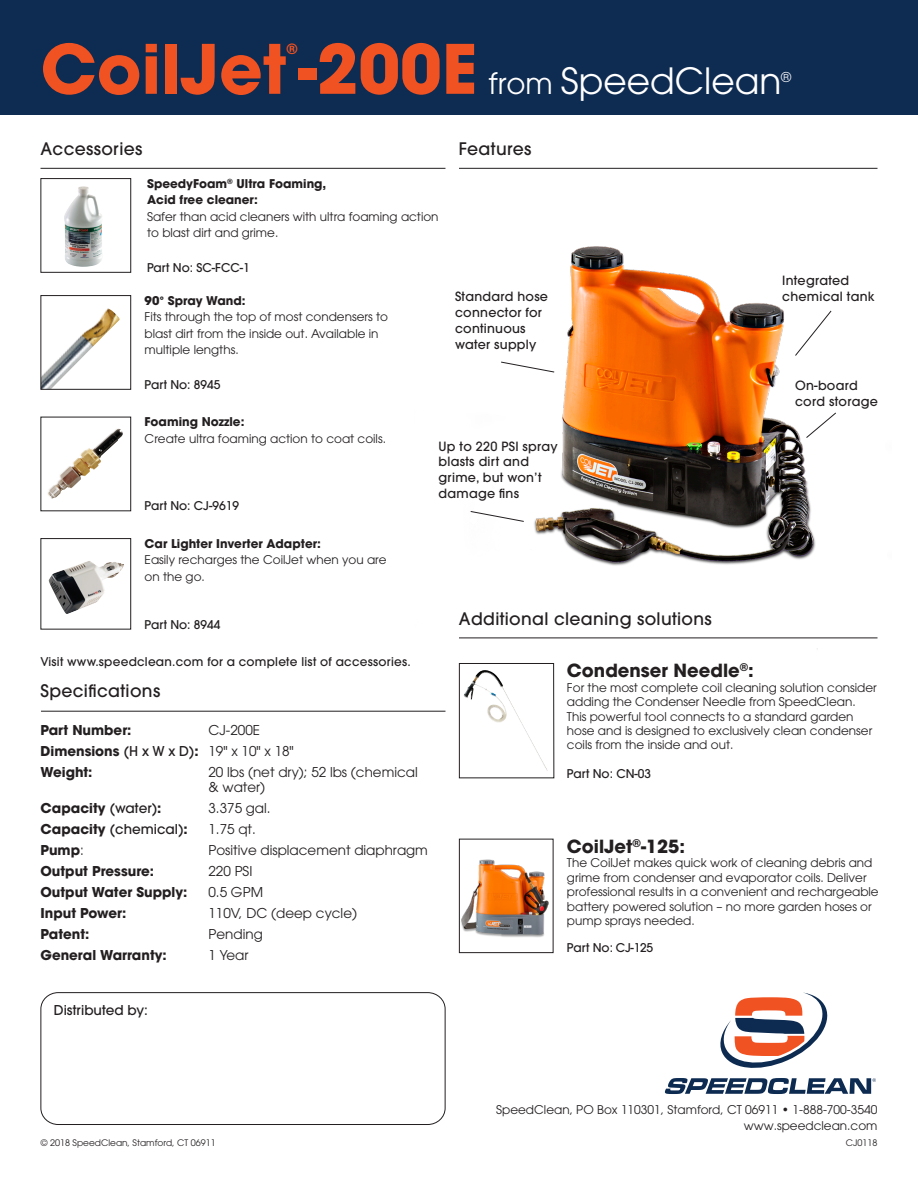
<style>
.page{position:relative;width:918px;height:1188px;background:#fff}
.page>*{position:absolute;margin:0;border:0;box-sizing:border-box;transform-origin:0 0}
.t1{font:700 67.5px "Avant Garde";color:#f15222}
.t2{font:36px "Avant Garde";color:#fff}
.t3{font:700 18px "Avant Garde";color:#231f20}
.t4{font:500 17.1px "Avant Garde";letter-spacing:.02em;color:#231f20}
.t5{font:700 13.95px "Avant Garde";color:#f15222}
.t6{font:700 13.5px "Avant Garde";color:#231f20}
.t7{font:13.5px/15px "Avant Garde";color:#231f20}
.t8{font:500 13.5px "Avant Garde";color:#231f20}
.t9{font:13.5px "Avant Garde";color:#fff}
.t10{font:500 12.6px/15.8px "Avant Garde";letter-spacing:.02em;color:#231f20}
.t11{font:12px/14.4px "Avant Garde";color:#231f20}
.t12{font:700 12px "Avant Garde";color:#231f20}
.t13{font:500 12px "Avant Garde";color:#231f20}
.t14{font:500 12px "Avant Garde";letter-spacing:.02em;color:#231f20}
.t15{font:500 12px "Avant Garde";letter-spacing:-.02em;color:#231f20}
.t16{font:9px "Avant Garde";color:#231f20}
.s1{font-size:29.1px}
.s2{font-weight:500}
.s3{font-weight:400}
.s4{font-weight:700}
</style>
<div class="page">
<img style="left:415px;top:246px;width:463px;height:465px">
<div style="left:0;top:0;width:918px;height:115px;background:#0e2b51"></div>
<hr style="left:41px;top:711px;width:404px;height:1px;background:#231f20">
<hr style="left:40px;top:168px;width:405px;height:1px;background:#231f20">
<hr style="left:459px;top:638px;width:419px;height:1px;background:#231f20">
<img style="left:48px;top:428px;width:75px;height:71px">
<img style="left:48px;top:561px;width:76px;height:53px">
<div style="left:40px;top:538px;width:91px;height:92px;border:1px solid #231f20"></div>
<img style="left:461px;top:859px;width:88px;height:79px">
<div style="left:459px;top:839px;width:94px;height:114px;border:1px solid #231f20"></div>
<hr style="left:459px;top:168px;width:419px;height:1px;background:#231f20">
<svg style="left:806px;top:412px;width:31px;height:26px"></svg>
<svg style="left:470px;top:511px;width:54px;height:11px"></svg>
<svg style="left:500px;top:361px;width:55px;height:12px"></svg>
<svg style="left:795px;top:310px;width:37px;height:46px"></svg>
<img style="left:42px;top:308px;width:78px;height:80px">
<div style="left:40px;top:295px;width:91px;height:95px;border:1px solid #231f20"></div>
<div style="left:40px;top:992px;width:406px;height:133px;border:1px solid #231f20;border-radius:17px"></div>
<div style="left:40px;top:178px;width:91px;height:95px;border:1px solid #231f20"></div>
<img style="left:64px;top:186px;width:38px;height:81px">
<img style="left:463px;top:670px;width:45px;height:53px">
<div style="left:459px;top:663px;width:95px;height:115px;border:1px solid #231f20"></div>
<svg style="left:665px;top:992px;width:211px;height:102px"></svg>
<p class="t1" style="left:40px;top:25px;width:438px">CoilJet -200E</p>
<p class="t5" style="left:287px;top:40px;width:13px">®</p>
<p class="t2" style="left:489px;top:59px;width:294px"><span class="s1">from</span> SpeedClean</p>
<p class="t9" style="left:781px;top:69px;width:12px">®</p>
<p class="t4" style="left:40px;top:139px;width:104px">Accessories</p>
<p class="t12" style="left:147px;top:175px;width:181px">SpeedyFoam<sup>®</sup> Ultra Foaming,</p>
<p class="t12" style="left:147px;top:192px;width:112px">Acid free cleaner:</p>
<p class="t11" style="left:147px;top:208px;width:293px;line-height:16.5px">Safer than acid cleaners with ultra foaming action to blast dirt and grime.</p>
<p class="t13" style="left:147px;top:260px;width:104px">Part No: SC-FCC-1</p>
<p class="t4" style="left:459px;top:139px;width:74px">Features</p>
<p class="t12" style="left:145px;top:292px;width:103px">90° Spray Wand:</p>
<p class="t11" style="left:145px;top:309px;width:245px;line-height:16.5px">Fits through the top of most condensers to blast dirt from the inside out. Available in multiple lengths.</p>
<p class="t13" style="left:145px;top:377px;width:77px">Part No: 8945</p>
<p class="t12" style="left:145px;top:414px;width:101px">Foaming Nozzle:</p>
<p class="t11" style="left:145px;top:431px;width:243px">Create ultra foaming action to coat coils.</p>
<p class="t13" style="left:145px;top:499px;width:96px">Part No: CJ-9619</p>
<p class="t12" style="left:145px;top:535px;width:178px">Car Lighter Inverter Adapter:</p>
<p class="t11" style="left:145px;top:552px;width:244px;line-height:16.5px">Easily recharges the CoilJet when you are on the go.</p>
<p class="t13" style="left:145px;top:617px;width:77px">Part No: 8944</p>
<p class="t10" style="left:455px;top:289px;width:95px">Standard hose connector for continuous water supply</p>
<p class="t10" style="left:439px;top:438px;width:121px">Up to 220 PSI spray blasts dirt and grime, but won’t damage fins</p>
<p class="t4" style="left:459px;top:608px;width:254px">Additional cleaning solutions</p>
<p class="t10" style="left:782px;top:273px;width:94px">Integrated chemical tank</p>
<p class="t10" style="left:795px;top:378px;width:84px">On-board cord storage</p>
<p class="t14" style="left:40px;top:654px;width:372px">Visit www.speedclean.com for a complete list of accessories.</p>
<p class="t4" style="left:40px;top:681px;width:121px">Specifications</p>
<p class="t6" style="left:40px;top:722px;width:93px">Part Number:</p>
<p class="t7" style="left:208px;top:723px;width:53px">CJ-200E</p>
<p class="t6" style="left:40px;top:743px;width:255px">Dimensions <span class="s2">(H x W x D)</span>: <span class="s3">19" x 10" x 18"</span></p>
<p class="t6" style="left:40px;top:764px;width:54px">Weight:</p>
<p class="t7" style="left:208px;top:765px;width:211px">20 lbs (net dry); 52 lbs (chemical &amp; water)</p>
<p class="t6" style="left:40px;top:800px;width:122px">Capacity <span class="s2">(water)</span>:</p>
<p class="t7" style="left:208px;top:801px;width:64px">3.375 gal.</p>
<p class="t8" style="left:40px;top:821px;width:149px"><span class="s4">Capacity</span> (chemical)<span class="s4">:</span></p>
<p class="t7" style="left:208px;top:822px;width:49px">1.75 qt.</p>
<p class="t6" style="left:40px;top:842px;width:45px">Pump<span class="s3">:</span></p>
<p class="t7" style="left:208px;top:843px;width:221px">Positive displacement diaphragm</p>
<p class="t6" style="left:40px;top:863px;width:115px">Output Pressure:</p>
<p class="t7" style="left:208px;top:864px;width:45px">220 PSI</p>
<p class="t6" style="left:40px;top:884px;width:148px">Output Water Supply:</p>
<p class="t7" style="left:208px;top:885px;width:56px">0.5 GPM</p>
<p class="t6" style="left:40px;top:905px;width:87px">Input Power:</p>
<p class="t7" style="left:208px;top:906px;width:150px">110V, DC (deep cycle)</p>
<p class="t6" style="left:40px;top:926px;width:50px">Patent:</p>
<p class="t7" style="left:208px;top:927px;width:56px">Pending</p>
<p class="t6" style="left:40px;top:947px;width:128px">General Warranty:</p>
<p class="t7" style="left:208px;top:948px;width:42px">1 Year</p>
<p class="t8" style="left:54px;top:1001px;width:96px">Distributed by:</p>
<p class="t3" style="left:567px;top:659px;width:188px">Condenser Needle<sup>®</sup>:</p>
<p class="t11" style="left:567px;top:680px;width:311px">For the most complete coil cleaning solution consider adding the Condenser Needle from SpeedClean.<br>This powerful tool connects to a standard garden hose and is designed to exclusively clean condenser coils from the inside and out.</p>
<p class="t13" style="left:567px;top:766px;width:86px">Part No: CN-03</p>
<p class="t3" style="left:567px;top:835px;width:120px">CoilJet<sup>®</sup>-125:</p>
<p class="t11" style="left:567px;top:856px;width:313px">The CoilJet makes quick work of cleaning debris and grime from condenser and evaporator coils. Deliver professional results in a convenient and rechargeable battery powered solution – no more garden hoses or pump sprays needed.</p>
<p class="t15" style="left:567px;top:940px;width:88px">Part No: CJ-125</p>
<p class="t11" style="left:496px;top:1102px;width:383px">SpeedClean, PO Box 110301, Stamford, CT 06911 • 1-888-700-3540</p>
<p class="t11" style="left:744px;top:1119px;width:135px">www.speedclean.com</p>
<p class="t16" style="left:41px;top:1137px;width:176px">© 2018 SpeedClean, Stamford, CT 06911</p>
<p class="t16" style="left:846px;top:1137px;width:33px">CJ0118</p>
</div>
